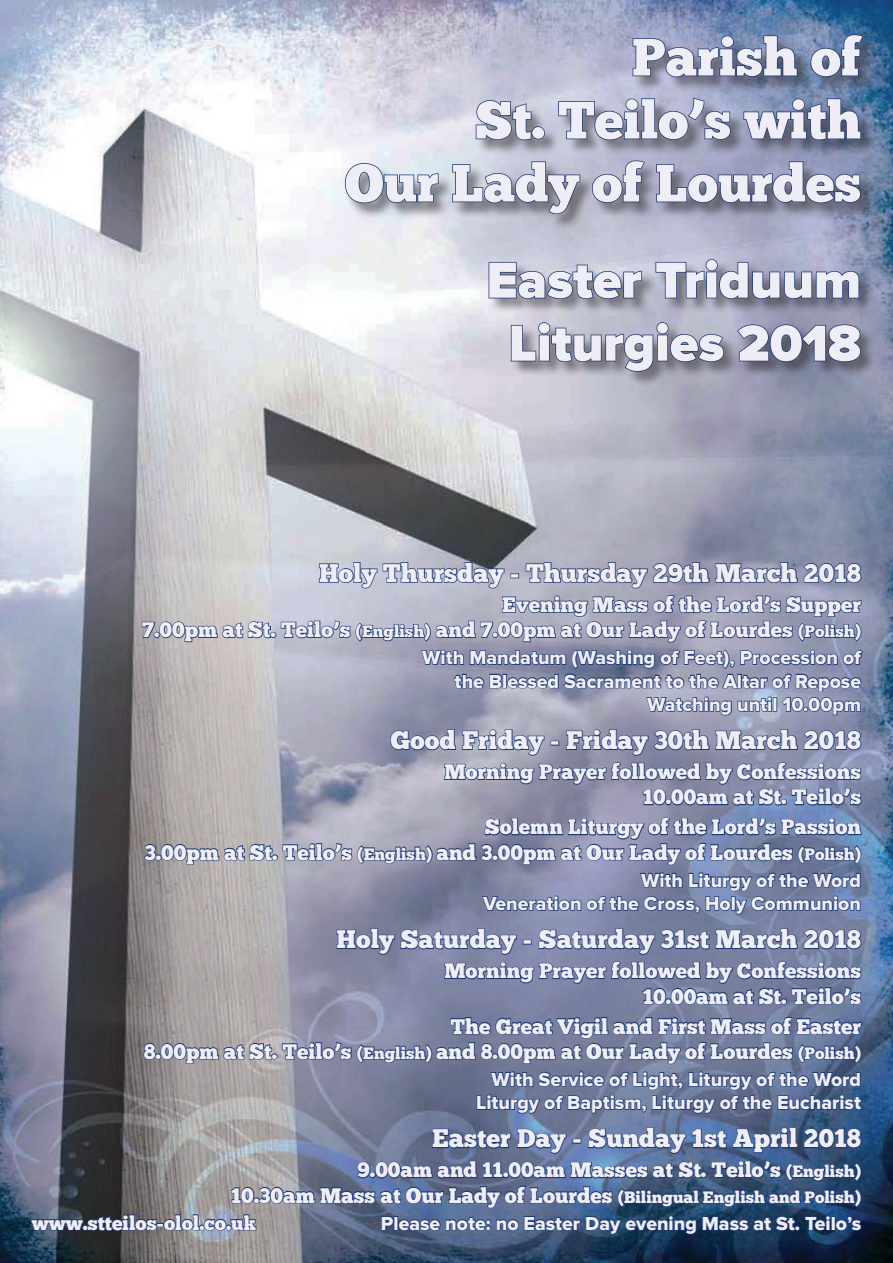
<style>
.page{position:relative;width:893px;height:1263px;background:#fff}
.page>*{position:absolute;margin:0;border:0;box-sizing:border-box;transform-origin:0 0}
.t1{font:52.5px/63px "Chunk Five";color:#efeef6;text-align:right}
.t2{font:900 52.5px/63px "Proxima Nova";color:#efeef6;text-align:center}
.t3{font:25.5px "Chunk Five";color:#efeef6}
.t4{font:21px/25.2px "Chunk Five";color:#efeef6;text-align:right}
.t5{font:19.5px/23.4px "Proxima Nova Extrabld";color:#efeef6;text-align:right}
.t6{font:19.5px "Chunk Five";color:#efeef6}
.s1{font-size:16.5px}
</style>
<div class="page">
<img style="left:0;top:0;width:893px;height:1263px">
<div style="left:345px;top:35px;width:534px;height:195px;background:#231f20;opacity:.5"></div>
<svg style="left:632px;top:35px;width:166px;height:43px;background:#6d7999"></svg>
<svg style="left:811px;top:34px;width:53px;height:44px;background:#556a8f"></svg>
<svg style="left:475px;top:99px;width:57px;height:42px;background:#8a90a4"></svg>
<div style="left:531px;top:126px;width:14px;height:13px;border:2px solid #203972;border-radius:50%"></div>
<svg style="left:557px;top:97px;width:174px;height:44px;background:#878da7"></svg>
<svg style="left:743px;top:98px;width:119px;height:43px;background:#5f6d8f"></svg>
<svg style="left:344px;top:162px;width:95px;height:42px;background:#a1a9b8"></svg>
<svg style="left:452px;top:161px;width:129px;height:54px;background:#9196a8"></svg>
<svg style="left:593px;top:160px;width:53px;height:44px;background:#898da5"></svg>
<svg style="left:655px;top:161px;width:206px;height:43px;background:#767c9a"></svg>
<div style="left:489px;top:259px;width:388px;height:129px;background:#231f20;opacity:.5"></div>
<svg style="left:488px;top:261px;width:155px;height:39px;background:#9197aa"></svg>
<svg style="left:655px;top:258px;width:205px;height:42px;background:#8287a1"></svg>
<svg style="left:510px;top:321px;width:215px;height:51px;background:#8d90a2"></svg>
<svg style="left:736px;top:324px;width:126px;height:39px;background:#666c86"></svg>
<svg style="left:141px;top:561px;width:723px;height:155px;background:#9599b0"></svg>
<svg style="left:389px;top:729px;width:156px;height:27px;background:#7c84a1"></svg>
<div style="left:550px;top:741px;width:9px;height:5px;border:2px solid #203972"></div>
<svg style="left:565px;top:729px;width:297px;height:27px;background:#6f789b"></svg>
<svg style="left:443px;top:762px;width:419px;height:44px;background:#747c9d"></svg>
<svg style="left:143px;top:816px;width:719px;height:50px;background:#7d85a2"></svg>
<svg style="left:481px;top:872px;width:380px;height:43px;background:#67749b"></svg>
<svg style="left:336px;top:928px;width:182px;height:27px;background:#656f95"></svg>
<div style="left:523px;top:940px;width:9px;height:5px;border:2px solid #203972"></div>
<svg style="left:538px;top:928px;width:324px;height:27px;background:#626f96"></svg>
<svg style="left:443px;top:961px;width:419px;height:44px;background:#637096"></svg>
<svg style="left:143px;top:1042px;width:130px;height:22px;background:#7a7d90"></svg>
<div style="left:271px;top:1053px;width:7px;height:6px;border:2px solid #203972;border-radius:50%"></div>
<svg style="left:281px;top:1016px;width:581px;height:49px;background:#647094"></svg>
<svg style="left:476px;top:1071px;width:387px;height:43px;background:#4e6089"></svg>
<img style="left:30px;top:1127px;width:832px;height:126px">
<h1 class="t1" style="left:345px;top:26px;width:518px">Parish of<br>St. Teilo’s with<br>Our Lady of Lourdes</h1>
<h1 class="t2" style="left:486px;top:250px;width:376px">Easter Triduum<br>Liturgies 2018</h1>
<p class="t3" style="left:319px;top:558px;width:544px">Holy Thursday - Thursday 29th March 2018</p>
<p class="t4" style="left:142px;top:592px;width:720px">Evening Mass of the Lord’s Supper<br>7.00pm at St. Teilo’s <span class="s1">(English)</span> and 7.00pm at Our Lady of Lourdes <span class="s1">(Polish)</span></p>
<p class="t5" style="left:422px;top:646px;width:440px">With Mandatum (Washing of Feet), Procession of the Blessed Sacrament to the Altar of Repose<br>Watching until 10.00pm</p>
<p class="t3" style="left:390px;top:725px;width:472px">Good Friday - Friday 30th March 2018</p>
<p class="t4" style="left:444px;top:759px;width:418px">Morning Prayer followed by Confessions<br>10.00am at St. Teilo’s</p>
<p class="t4" style="left:145px;top:814px;width:718px">Solemn Liturgy of the Lord’s Passion<br>3.00pm at St. Teilo’s <span class="s1">(English)</span> and 3.00pm at Our Lady of Lourdes <span class="s1">(Polish)</span></p>
<p class="t5" style="left:483px;top:869px;width:379px">With Liturgy of the Word<br>Veneration of the Cross, Holy Communion</p>
<p class="t3" style="left:337px;top:924px;width:526px">Holy Saturday - Saturday 31st March 2018</p>
<p class="t4" style="left:444px;top:958px;width:418px">Morning Prayer followed by Confessions<br>10.00am at St. Teilo’s</p>
<p class="t4" style="left:144px;top:1014px;width:719px">The Great Vigil and First Mass of Easter<br>8.00pm at St. Teilo’s <span class="s1">(English)</span> and 8.00pm at Our Lady of Lourdes <span class="s1">(Polish)</span></p>
<p class="t5" style="left:476px;top:1068px;width:387px">With Service of Light, Liturgy of the Word<br>Liturgy of Baptism, Liturgy of the Eucharist</p>
<p class="t3" style="left:432px;top:1123px;width:430px">Easter Day - Sunday 1st April 2018</p>
<p class="t4" style="left:231px;top:1157px;width:632px">9.00am and 11.00am Masses at St. Teilo’s <span class="s1">(English)<br></span>10.30am Mass at Our Lady of Lourdes <span class="s1">(Bilingual English and Polish)</span></p>
<p class="t6" style="left:32px;top:1211px;width:226px">www.stteilos-olol.co.uk</p>
<p class="t5" style="left:381px;top:1212px;width:482px">Please note: no Easter Day evening Mass at St. Teilo’s</p>
</div>
